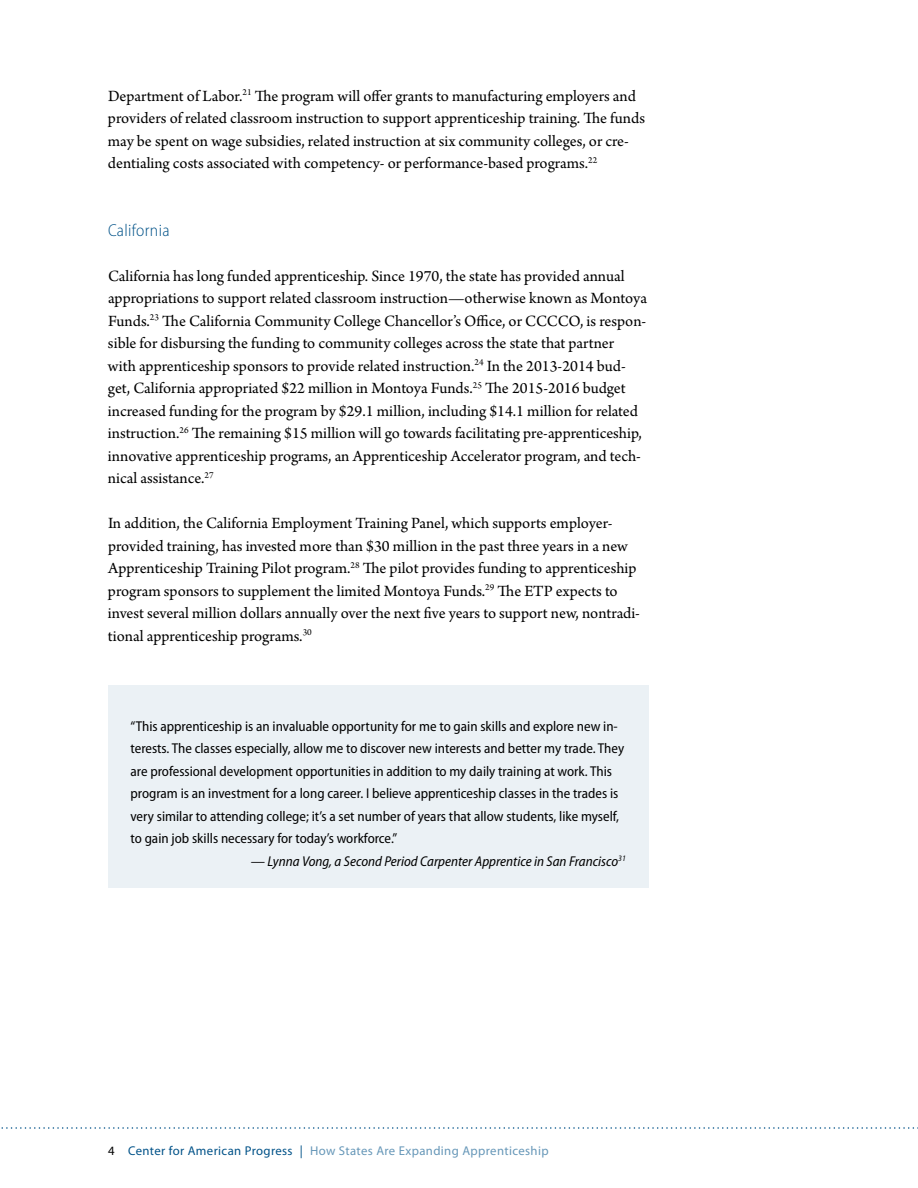
<style>
.page{position:relative;width:918px;height:1188px;background:#fff}
.page>*{position:absolute;margin:0;border:0;box-sizing:border-box;transform-origin:0 0}
.t1{font:300 semi-condensed 17.25px "Myriad Pro";letter-spacing:.02em;color:#005288}
.t2{font:16.5px/22.5px "Arno Pro";color:#000}
.t3{font:semi-condensed 14.25px/22.5px "Myriad Pro";color:#000}
.t4{font:italic semi-condensed 14.25px "Myriad Pro";color:#000}
.t5{font:12.75px "Myriad Pro";letter-spacing:.03em;color:#6697b8}
.s1{color:#000}
.s2{color:#005288}
</style>
<div class="page">
<svg style="left:1px;top:1127px;width:917px;height:2px"></svg>
<div style="left:108px;top:686px;width:540px;height:202px;background:#ebf1f5"></div>
<p class="t2" style="left:108px;top:85px;width:539px">Department of Labor.<sup>21</sup> The program will offer grants to manufacturing employers and providers of related classroom instruction to support apprenticeship training. The funds may be spent on wage subsidies, related instruction at six community colleges, or cre&shy;dentialing costs associated with competency- or performance-based programs.<sup>22</sup></p>
<p class="t1" style="left:108px;top:220px;width:63px">California</p>
<p class="t2" style="left:108px;top:265px;width:541px">California has long funded apprenticeship. Since 1970, the state has provided annual appropriations to support related classroom instruction—otherwise known as Montoya Funds.<sup>23</sup> The California Community College Chancellor’s Office, or CCCCO, is respon&shy;sible for disbursing the funding to community colleges across the state that partner<br>with apprenticeship sponsors to provide related instruction.<sup>24</sup> In the 2013-2014 bud&shy;get, California appropriated $22 million in Montoya Funds.<sup>25</sup> The 2015-2016 budget increased funding for the program by $29.1 million, including $14.1 million for related instruction.<sup>26</sup> The remaining $15 million will go towards facilitating pre-apprenticeship, innovative apprenticeship programs, an Apprenticeship Accelerator program, and tech&shy;nical assistance.<sup>27</sup></p>
<p class="t2" style="left:108px;top:513px;width:534px">In addition, the California Employment Training Panel, which supports employer&shy;provided training, has invested more than $30 million in the past three years in a new Apprenticeship Training Pilot program.<sup>28</sup> The pilot provides funding to apprenticeship program sponsors to supplement the limited Montoya Funds.<sup>29</sup> The ETP expects to invest several million dollars annually over the next five years to support new, nontradi&shy;tional apprenticeship programs.<sup>30</sup></p>
<p class="t3" style="left:130px;top:715px;width:495px">“This apprenticeship is an invaluable opportunity for me to gain skills and explore new in&shy;terests. The classes especially, allow me to discover new interests and better my trade. They are professional development opportunities in addition to my daily training at work. This program is an investment for a long career. I believe apprenticeship classes in the trades is very similar to attending college; it’s a set number of years that allow students, like myself, to gain job skills necessary for today’s workforce.”</p>
<p class="t4" style="left:251px;top:853px;width:376px">— Lynna Vong, a Second Period Carpenter Apprentice in San Francisco<sup>31</sup></p>
<p class="t5" style="left:108px;top:1143px;width:442px"><span class="s1">4</span> <span class="s2">Center for American Progress |</span> How States Are Expanding Apprenticeship</p>
</div>
